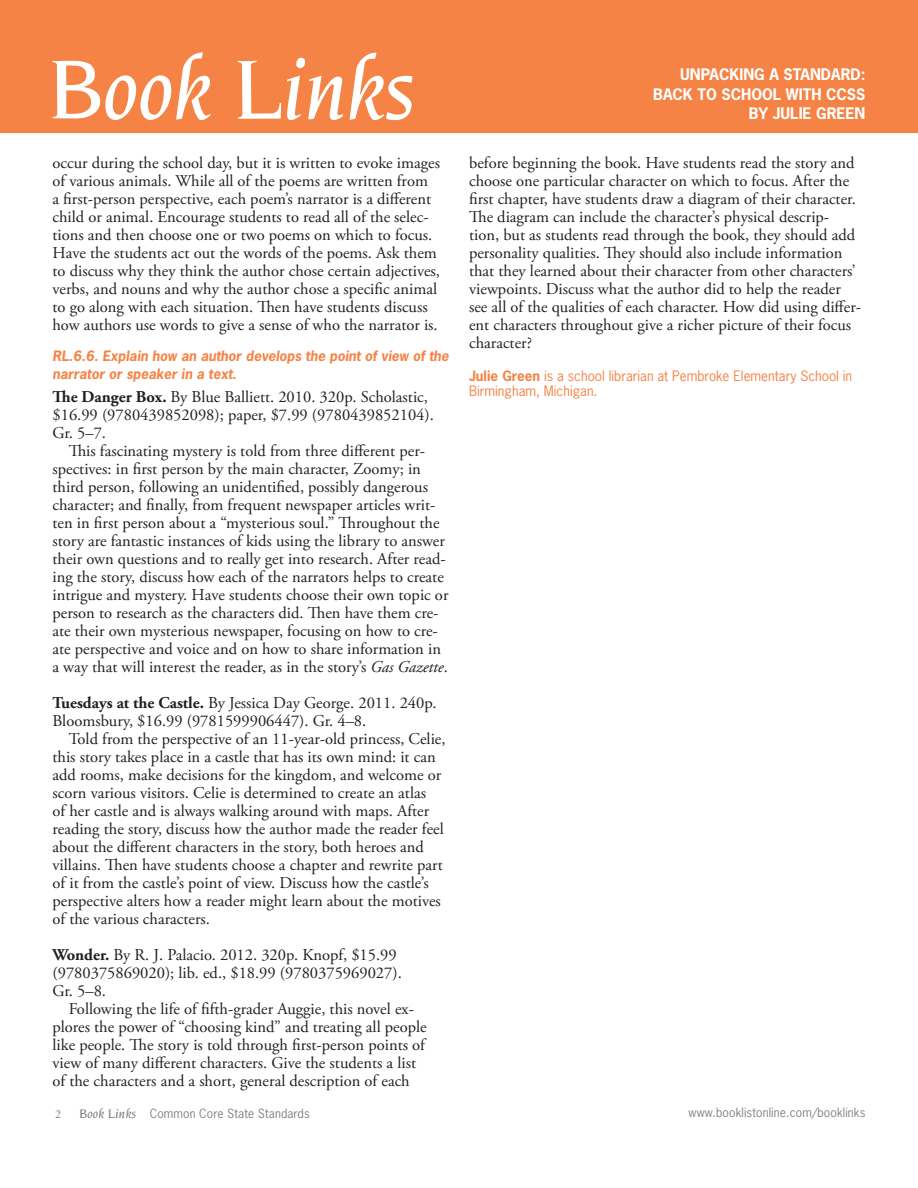
<style>
.page{position:relative;width:918px;height:1188px;background:#fff}
.page>*{position:absolute;margin:0;border:0;box-sizing:border-box;transform-origin:0 0}
.Rev{font:16.5px/18px "Adobe Garamond Pro";color:#231f20}
.Imp{font:16.5px/18px "Adobe Garamond Pro";color:#231f20}
.Imp2{font:16.5px/18px "Adobe Garamond Pro";color:#231f20}
.t1{font:700 15px/19.5px "News Gothic Std";color:#fff;text-align:right}
.Head3{font:italic 700 13.5px/18px "News Gothic Std";color:#f58345}
.AuthorNote{font:13.5px/15px "News Gothic Std";color:#f58345}
.t2{font:12px "News Gothic Std";letter-spacing:.01em;color:#808285}
.t3{font:12px "Adobe Garamond Pro";color:#808285}
.s1{font-weight:700}
.s2{font-style:italic}
.s3{font-family:"Novarese";font-weight:500;font-style:italic;font-size:13.5px}
</style>
<div class="page">
<div style="left:0;top:0;width:918px;height:133px;background:#f58345"></div>
<svg style="left:296px;top:57px;width:10px;height:12px"></svg>
<svg style="left:237px;top:61px;width:44px;height:58px"></svg>
<svg style="left:287px;top:76px;width:14px;height:44px"></svg>
<svg style="left:308px;top:76px;width:36px;height:44px"></svg>
<svg style="left:350px;top:52px;width:62px;height:68px"></svg>
<svg style="left:52px;top:52px;width:159px;height:68px"></svg>
<p class="Rev" style="left:52px;top:154px;width:389px">occur during the school day, but it is written to evoke images of various animals. While all of the poems are written from<br>a first-person perspective, each poem’s narrator is a different child or animal. Encourage students to read all of the selec&shy;tions and then choose one or two poems on which to focus.<br>Have the students act out the words of the poems. Ask them to discuss why they think the author chose certain adjectives, verbs, and nouns and why the author chose a specific animal to go along with each situation. Then have students discuss how authors use words to give a sense of who the narrator is.</p>
<p class="Head3" style="left:52px;top:347px;width:398px">RL.6.6. Explain how an author develops the point of view of the narrator or speaker in a text.</p>
<p class="Imp2" style="left:52px;top:388px;width:383px"><span class="s1">The Danger Box.</span> By Blue Balliett. 2010. 320p. Scholastic, $16.99 (9780439852098); paper, $7.99 (9780439852104).<br>Gr. 5–7.</p>
<p class="Rev" style="left:52px;top:442px;width:397px;text-indent:16px">This fascinating mystery is told from three different per&shy;spectives: in first person by the main character, Zoomy; in third person, following an unidentified, possibly dangerous character; and finally, from frequent newspaper articles writ&shy;ten in first person about a “mysterious soul.” Throughout the story are fantastic instances of kids using the library to answer their own questions and to really get into research. After read&shy;ing the story, discuss how each of the narrators helps to create intrigue and mystery. Have students choose their own topic or person to research as the characters did. Then have them cre&shy;ate their own mysterious newspaper, focusing on how to cre&shy;ate perspective and voice and on how to share information in a way that will interest the reader, as in the story’s <span class="s2">Gas Gazette</span>.</p>
<p class="Imp" style="left:52px;top:694px;width:386px"><span class="s1">Tuesdays at the Castle.</span> By Jessica Day George. 2011. 240p.<br>Bloomsbury, $16.99 (9781599906447). Gr. 4–8.</p>
<p class="Rev" style="left:52px;top:730px;width:395px;text-indent:16px">Told from the perspective of an 11-year-old princess, Celie, this story takes place in a castle that has its own mind: it can add rooms, make decisions for the kingdom, and welcome or scorn various visitors. Celie is determined to create an atlas<br>of her castle and is always walking around with maps. After reading the story, discuss how the author made the reader feel about the different characters in the story, both heroes and villains. Then have students choose a chapter and rewrite part of it from the castle’s point of view. Discuss how the castle’s perspective alters how a reader might learn about the motives of the various characters.</p>
<p class="Imp" style="left:52px;top:946px;width:351px"><span class="s1">Wonder.</span> By R. J. Palacio. 2012. 320p. Knopf, $15.99 (9780375869020); lib. ed., $18.99 (9780375969027).<br>Gr. 5–8.</p>
<p class="Rev" style="left:52px;top:1000px;width:376px;text-indent:16px">Following the life of fifth-grader Auggie, this novel ex&shy;plores the power of “choosing kind” and treating all people like people. The story is told through first-person points of view of many different characters. Give the students a list of the characters and a short, general description of each</p>
<p class="t1" style="left:653px;top:65px;width:214px">UNPACKING A STANDARD:<br>BACK TO SCHOOL WITH CCSS<br>BY JULIE GREEN</p>
<p class="Rev" style="left:469px;top:154px;width:394px">before beginning the book. Have students read the story and choose one particular character on which to focus. After the first chapter, have students draw a diagram of their character.<br>The diagram can include the character’s physical descrip&shy;tion, but as students read through the book, they should add personality qualities. They should also include information that they learned about their character from other characters’ viewpoints. Discuss what the author did to help the reader see all of the qualities of each character. How did using differ&shy;ent characters throughout give a richer picture of their focus character?</p>
<p class="AuthorNote" style="left:469px;top:368px;width:385px"><span class="s1">Julie Green</span> is a school librarian at Pembroke Elementary School in<br>Birmingham, Michigan.</p>
<p class="t3" style="left:55px;top:1107px;width:7px">2</p>
<p class="t2" style="left:79px;top:1106px;width:232px"><span class="s3">Book Links</span> Common Core State Standards</p>
<p class="t2" style="left:689px;top:1105px;width:178px">www.booklistonline.com/booklinks</p>
</div>
